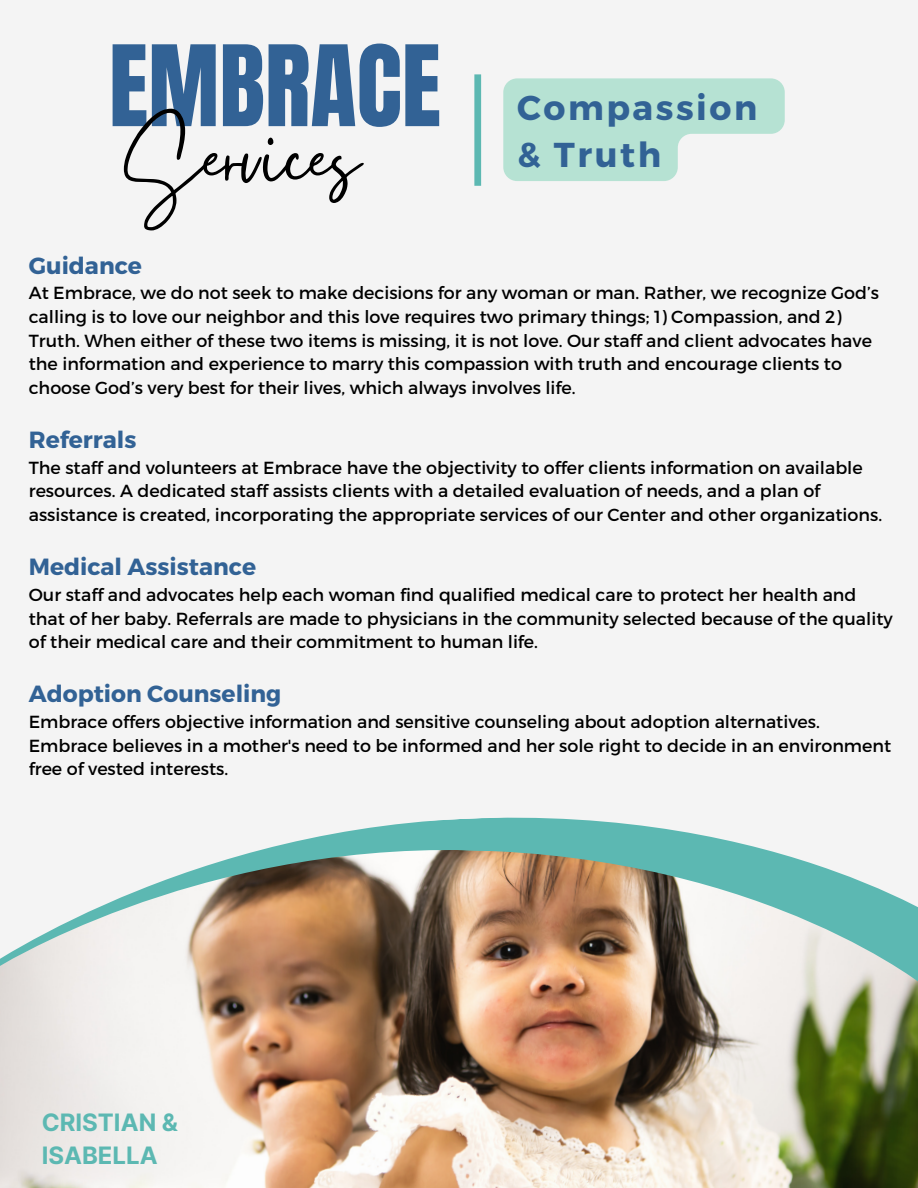
<style>
.page{position:relative;width:918px;height:1188px;background:#f4f4f4}
.page>*{position:absolute;margin:0;border:0;box-sizing:border-box;transform-origin:0 0}
.t1{font:99.75px "Gistesy";color:#000}
.t2{font:95.25px "Anton";color:#326295}
.t3{font:700 34.5px "Montserrat";letter-spacing:.075em;color:#326295}
.t4{font:700 24px/32.7px "Inter";color:#5cb8b2}
.t5{font:700 23.4px "Montserrat";color:#326295}
.t6{font:17.55px/23.7px "Montserrat";color:#000}
</style>
<div class="page">
<div style="left:474px;top:74px;width:7px;height:112px;background:#5cb8b2"></div>
<svg style="left:503px;top:78px;width:282px;height:103px"></svg>
<svg style="left:285px;top:817px;width:458px;height:27px;fill:#5cb8b2"></svg>
<img style="left:0;top:844px;width:918px;height:344px">
<p class="t2" style="left:109px;top:18px;width:334px">EMBRACE</p>
<p class="t1" style="left:124px;top:88px;width:238px">Services</p>
<p class="t3" style="left:517px;top:85px;width:242px">Compassion</p>
<p class="t3" style="left:517px;top:133px;width:145px">&amp; Truth</p>
<p class="t5" style="left:29px;top:250px;width:115px">Guidance</p>
<p class="t6" style="left:29px;top:280px;width:852px">At Embrace, we do not seek to make decisions for any woman or man. Rather, we recognize God’s calling is to love our neighbor and this love requires two primary things; 1) Compassion, and 2)<br>Truth. When either of these two items is missing, it is not love. Our staff and client advocates have the information and experience to marry this compassion with truth and encourage clients to choose God’s very best for their lives, which always involves life.</p>
<p class="t5" style="left:29px;top:424px;width:109px">Referrals</p>
<p class="t6" style="left:29px;top:455px;width:855px">The staff and volunteers at Embrace have the objectivity to offer clients information on available resources. A dedicated staff assists clients with a detailed evaluation of needs, and a plan of assistance is created, incorporating the appropriate services of our Center and other organizations.</p>
<p class="t5" style="left:29px;top:551px;width:229px">Medical Assistance</p>
<p class="t6" style="left:29px;top:582px;width:865px">Our staff and advocates help each woman find qualified medical care to protect her health and that of her baby. Referrals are made to physicians in the community selected because of the quality of their medical care and their commitment to human life.</p>
<p class="t5" style="left:29px;top:679px;width:254px">Adoption Counseling</p>
<p class="t6" style="left:29px;top:709px;width:864px">Embrace offers objective information and sensitive counseling about adoption alternatives.<br>Embrace believes in a mother's need to be informed and her sole right to decide in an environment free of vested interests.</p>
<p class="t4" style="left:42px;top:1106px;width:138px">CRISTIAN &amp;<br>ISABELLA</p>
</div>
